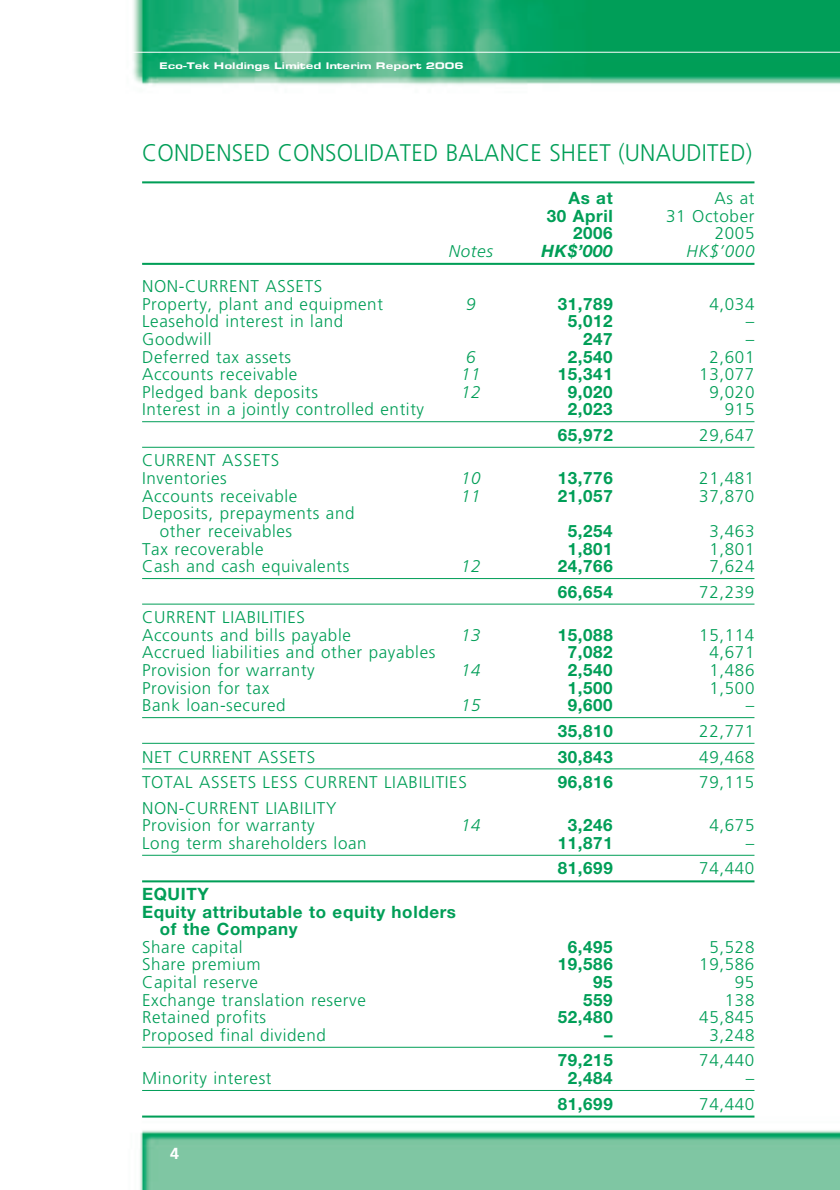
<style>
.page{position:relative;width:840px;height:1190px;background:#fff}
.page>*{position:absolute;margin:0;border:0;box-sizing:border-box;transform-origin:0 0}
.t1{font:300 24px "Frutiger";letter-spacing:.01em;color:#009e57;scale:.95 1}
.t2{font:300 17px/17.6px "Frutiger";letter-spacing:.035em;color:#009e57}
.t3{font:700 17px "Helvetica Neue";letter-spacing:.035em;color:#009e57}
.t4{font:italic 300 17px "Frutiger";letter-spacing:.035em;color:#009e57}
.t5{font:italic 700 17px "Helvetica Neue";color:#009e57}
.t6{font:700 16px "Frutiger";color:#fff}
.t7{font:10px "Eurose Heavyface";color:#fff}
</style>
<div class="page">
<img style="left:133px;top:0;width:707px;height:1190px">
<hr style="left:6px;top:52px;width:834px;height:1px;background:#fff">
<hr style="left:142px;top:181px;width:612px;height:2px;background:#009e57">
<hr style="left:142px;top:263px;width:612px;height:2px;background:#009e57">
<hr style="left:142px;top:421px;width:612px;height:1px;background:#009e57">
<hr style="left:142px;top:447px;width:612px;height:1px;background:#009e57">
<hr style="left:142px;top:578px;width:612px;height:1px;background:#009e57">
<hr style="left:142px;top:604px;width:612px;height:1px;background:#009e57">
<hr style="left:142px;top:717px;width:612px;height:1px;background:#009e57">
<hr style="left:142px;top:743px;width:612px;height:1px;background:#009e57">
<hr style="left:142px;top:768px;width:612px;height:1px;background:#009e57">
<hr style="left:142px;top:855px;width:612px;height:1px;background:#009e57">
<hr style="left:142px;top:880px;width:612px;height:2px;background:#009e57">
<hr style="left:142px;top:1047px;width:612px;height:1px;background:#009e57">
<hr style="left:142px;top:1090px;width:612px;height:1px;background:#009e57">
<hr style="left:142px;top:1116px;width:612px;height:2px;background:#009e57">
<p class="t7" style="left:159px;top:62px;width:306px">Eco-Tek Holdings Limited Interim Report 2006</p>
<h1 class="t1" style="left:142px;top:143px;width:644px">CONDENSED CONSOLIDATED BALANCE SHEET (UNAUDITED(</h1>
<p class="t2" style="left:715px;top:191px;width:41px">As at</p>
<p class="t3" style="left:568px;top:192px;width:46px">As at</p>
<p class="t3" style="left:547px;top:209px;width:67px">30 April</p>
<p class="t2" style="left:666px;top:208px;width:90px">31 October</p>
<p class="t3" style="left:573px;top:227px;width:41px">2006</p>
<p class="t2" style="left:715px;top:226px;width:41px">2005</p>
<p class="t4" style="left:449px;top:244px;width:46px">Notes</p>
<p class="t5" style="left:542px;top:245px;width:73px">HK ’$ 000</p>
<p class="t4" style="left:686px;top:244px;width:70px">HK ‘$ 000</p>
<p class="t2" style="left:142px;top:279px;width:182px">NON-CURRENT ASSETS</p>
<p class="t2" style="left:142px;top:296px;width:242px">Property, plant and equipment</p>
<p class="t2" style="left:142px;top:314px;width:203px">Leasehold interest in land</p>
<p class="t4" style="left:466px;top:297px;width:11px">9</p>
<p class="t3" style="left:558px;top:298px;width:57px">31,789</p>
<p class="t3" style="left:568px;top:315px;width:47px">5,012</p>
<p class="t2" style="left:709px;top:296px;width:47px">4,034</p>
<p class="t2" style="left:746px;top:314px;width:10px">–</p>
<p class="t2" style="left:142px;top:332px;width:71px">Goodwill</p>
<p class="t3" style="left:583px;top:333px;width:31px">247</p>
<p class="t2" style="left:746px;top:332px;width:10px">–</p>
<p class="t2" style="left:142px;top:349px;width:151px">Deferred tax assets</p>
<p class="t2" style="left:142px;top:367px;width:157px">Accounts receivable</p>
<p class="t4" style="left:466px;top:350px;width:11px">6</p>
<p class="t4" style="left:461px;top:367px;width:21px">11</p>
<p class="t3" style="left:568px;top:350px;width:47px">2,540</p>
<p class="t3" style="left:558px;top:368px;width:57px">15,341</p>
<p class="t2" style="left:709px;top:349px;width:47px">2,601</p>
<p class="t2" style="left:699px;top:367px;width:57px">13,077</p>
<p class="t2" style="left:142px;top:384px;width:177px">Pledged bank deposits</p>
<p class="t2" style="left:142px;top:402px;width:284px">Interest in a jointly controlled entity</p>
<p class="t4" style="left:461px;top:385px;width:21px">12</p>
<p class="t3" style="left:568px;top:385px;width:47px">9,020</p>
<p class="t3" style="left:568px;top:403px;width:47px">2,023</p>
<p class="t2" style="left:709px;top:384px;width:47px">9,020</p>
<p class="t2" style="left:725px;top:402px;width:31px">915</p>
<p class="t3" style="left:558px;top:429px;width:57px">65,972</p>
<p class="t2" style="left:699px;top:428px;width:57px">29,647</p>
<p class="t2" style="left:142px;top:453px;width:139px">CURRENT ASSETS</p>
<p class="t2" style="left:142px;top:471px;width:86px">Inventories</p>
<p class="t4" style="left:461px;top:471px;width:21px">10</p>
<p class="t3" style="left:558px;top:472px;width:57px">13,776</p>
<p class="t2" style="left:699px;top:471px;width:57px">21,481</p>
<p class="t2" style="left:142px;top:488px;width:214px">Accounts receivable<br>Deposits, prepayments and</p>
<p class="t2" style="left:160px;top:524px;width:134px">other receivables</p>
<p class="t4" style="left:461px;top:489px;width:21px">11</p>
<p class="t3" style="left:558px;top:490px;width:57px">21,057</p>
<p class="t3" style="left:568px;top:525px;width:47px">5,254</p>
<p class="t2" style="left:699px;top:488px;width:57px">37,870</p>
<p class="t2" style="left:709px;top:524px;width:47px">3,463</p>
<p class="t2" style="left:142px;top:541px;width:123px">Tax recoverable</p>
<p class="t2" style="left:142px;top:559px;width:209px">Cash and cash equivalents</p>
<p class="t4" style="left:461px;top:559px;width:21px">12</p>
<p class="t3" style="left:568px;top:542px;width:47px">1,801</p>
<p class="t3" style="left:558px;top:560px;width:57px">24,766</p>
<p class="t2" style="left:709px;top:541px;width:47px">1,801</p>
<p class="t2" style="left:709px;top:559px;width:47px">7,624</p>
<p class="t3" style="left:558px;top:585px;width:57px">66,654</p>
<p class="t2" style="left:699px;top:584px;width:57px">72,239</p>
<p class="t2" style="left:142px;top:610px;width:164px">CURRENT LIABILITIES</p>
<p class="t2" style="left:142px;top:627px;width:210px">Accounts and bills payable</p>
<p class="t2" style="left:142px;top:645px;width:295px">Accrued liabilities and other payables</p>
<p class="t2" style="left:142px;top:663px;width:174px">Provision for warranty</p>
<p class="t2" style="left:142px;top:680px;width:129px">Provision for tax</p>
<p class="t4" style="left:461px;top:628px;width:21px">13</p>
<p class="t4" style="left:461px;top:663px;width:21px">14</p>
<p class="t3" style="left:558px;top:629px;width:57px">15,088</p>
<p class="t3" style="left:568px;top:646px;width:47px">7,082</p>
<p class="t3" style="left:568px;top:664px;width:47px">2,540</p>
<p class="t3" style="left:568px;top:681px;width:47px">1,500</p>
<p class="t2" style="left:699px;top:627px;width:57px">15,114</p>
<p class="t2" style="left:709px;top:645px;width:47px">4,671</p>
<p class="t2" style="left:709px;top:663px;width:47px">1,486</p>
<p class="t2" style="left:709px;top:680px;width:47px">1,500</p>
<p class="t2" style="left:142px;top:698px;width:145px">Bank loan-secured</p>
<p class="t4" style="left:461px;top:698px;width:21px">15</p>
<p class="t3" style="left:568px;top:699px;width:47px">9,600</p>
<p class="t2" style="left:746px;top:698px;width:10px">–</p>
<p class="t3" style="left:558px;top:725px;width:57px">35,810</p>
<p class="t2" style="left:699px;top:723px;width:57px">22,771</p>
<p class="t2" style="left:142px;top:749px;width:175px">NET CURRENT ASSETS</p>
<p class="t3" style="left:558px;top:750px;width:57px">30,843</p>
<p class="t2" style="left:699px;top:749px;width:57px">49,468</p>
<p class="t2" style="left:142px;top:771px;width:326px;line-height:25.6px">TOTAL ASSETS LESS CURRENT LIABILITIES<br>NON-CURRENT LIABILITY</p>
<p class="t3" style="left:558px;top:776px;width:57px">96,816</p>
<p class="t2" style="left:699px;top:775px;width:57px">79,115</p>
<p class="t2" style="left:142px;top:818px;width:174px">Provision for warranty</p>
<p class="t2" style="left:142px;top:836px;width:226px">Long term shareholders loan</p>
<p class="t4" style="left:461px;top:818px;width:21px">14</p>
<p class="t3" style="left:568px;top:819px;width:47px">3,246</p>
<p class="t3" style="left:558px;top:837px;width:57px">11,871</p>
<p class="t2" style="left:709px;top:818px;width:47px">4,675</p>
<p class="t2" style="left:746px;top:836px;width:10px">–</p>
<p class="t3" style="left:558px;top:862px;width:57px">81,699</p>
<p class="t2" style="left:699px;top:861px;width:57px">74,440</p>
<p class="t3" style="left:142px;top:888px;width:68px">EQUITY</p>
<p class="t3" style="left:142px;top:905px;width:315px">Equity attributable to equity holders</p>
<p class="t3" style="left:160px;top:923px;width:139px">of the Company</p>
<p class="t2" style="left:142px;top:939px;width:102px">Share capital</p>
<p class="t2" style="left:142px;top:957px;width:120px">Share premium</p>
<p class="t2" style="left:142px;top:975px;width:117px">Capital reserve</p>
<p class="t2" style="left:142px;top:992px;width:225px">Exchange translation reserve</p>
<p class="t2" style="left:142px;top:1010px;width:126px">Retained profits</p>
<p class="t2" style="left:142px;top:1028px;width:185px">Proposed final dividend</p>
<p class="t3" style="left:568px;top:941px;width:47px">6,495</p>
<p class="t2" style="left:709px;top:939px;width:47px">5,528</p>
<p class="t3" style="left:558px;top:958px;width:57px">19,586</p>
<p class="t2" style="left:699px;top:957px;width:57px">19,586</p>
<p class="t3" style="left:593px;top:976px;width:21px">95</p>
<p class="t2" style="left:735px;top:975px;width:21px">95</p>
<p class="t3" style="left:583px;top:993px;width:31px">559</p>
<p class="t2" style="left:725px;top:992px;width:31px">138</p>
<p class="t3" style="left:558px;top:1011px;width:57px">52,480</p>
<p class="t2" style="left:699px;top:1010px;width:57px">45,845</p>
<p class="t3" style="left:604px;top:1029px;width:10px">–</p>
<p class="t2" style="left:709px;top:1028px;width:47px">3,248</p>
<p class="t3" style="left:558px;top:1054px;width:57px">79,215</p>
<p class="t2" style="left:699px;top:1053px;width:57px">74,440</p>
<p class="t2" style="left:142px;top:1071px;width:131px">Minority interest</p>
<p class="t3" style="left:568px;top:1072px;width:47px">2,484</p>
<p class="t2" style="left:746px;top:1071px;width:10px">–</p>
<p class="t3" style="left:558px;top:1097px;width:57px">81,699</p>
<p class="t2" style="left:699px;top:1096px;width:57px">74,440</p>
<p class="t6" style="left:170px;top:1147px;width:10px">4</p>
</div>
